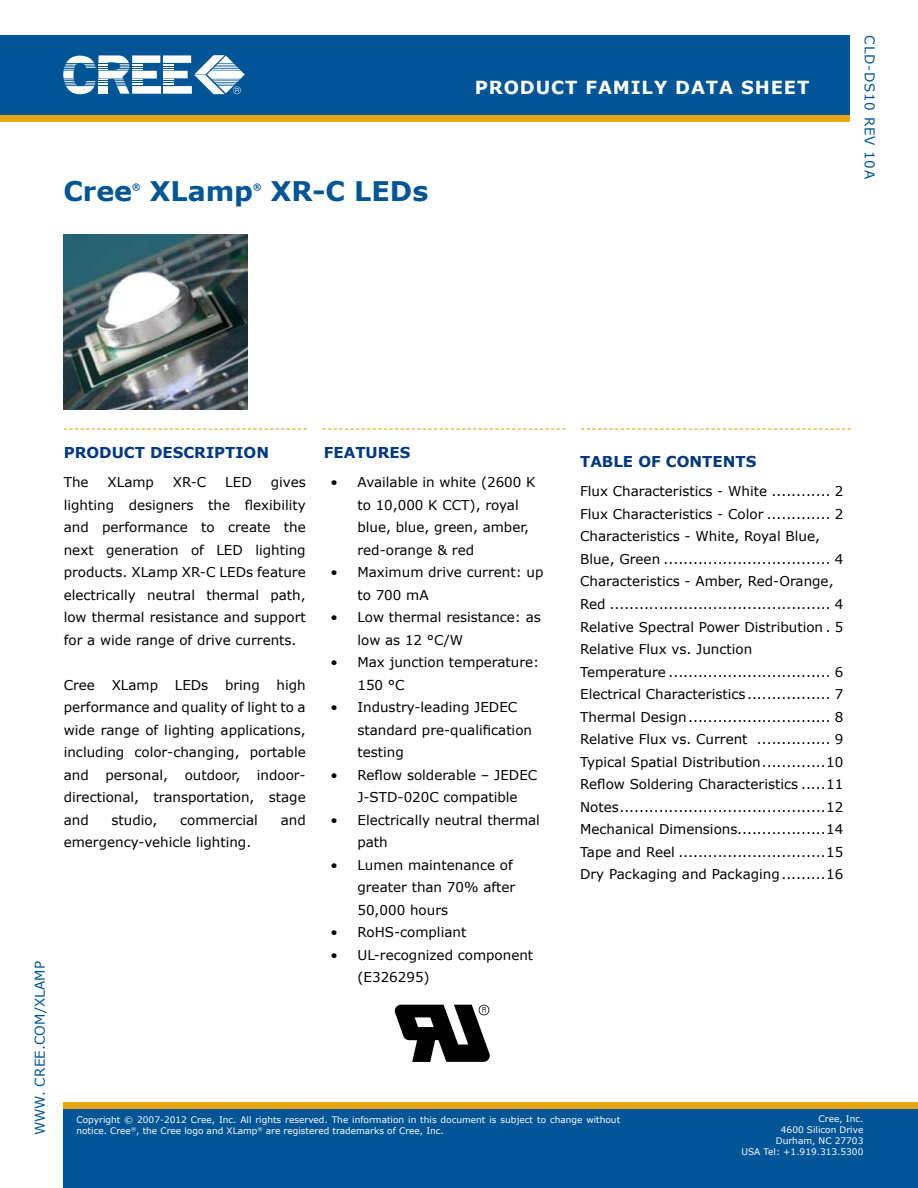
<style>
.page{position:relative;width:918px;height:1188px;background:#fff}
.page>*{position:absolute;margin:0;border:0;box-sizing:border-box;transform-origin:0 0}
.t1{font:700 27px "Verdana";color:#005596}
.t2{font:700 18px "Verdana";letter-spacing:.05em;color:#fff}
.t3{font:700 15px "Verdana";color:#003882}
.t4{font:13.5px/22.5px "Verdana";color:#000}
.t5{font:13.5px "Verdana";letter-spacing:.01em;color:#005596}
.t6{font:13.5px "Verdana";letter-spacing:.05em;color:#005596}
.t7{font:9px/10.8px "Verdana";color:#fff}
.t8{font:700 8.7px "Verdana";color:#005596}
</style>
<div class="page">
<div style="left:63px;top:1108px;width:855px;height:80px;background:#005596"></div>
<div style="left:0;top:115px;width:850px;height:7px;background:#e7a614"></div>
<div style="left:0;top:35px;width:850px;height:80px;background:#005596"></div>
<svg style="left:63px;top:55px;width:182px;height:39px"></svg>
<svg style="left:64px;top:428px;width:243px;height:2px"></svg>
<svg style="left:322px;top:428px;width:244px;height:2px"></svg>
<svg style="left:581px;top:428px;width:270px;height:2px"></svg>
<svg style="left:395px;top:1005px;width:95px;height:57px"></svg>
<div style="left:63px;top:1102px;width:855px;height:6px;background:#e7a614"></div>
<img style="left:63px;top:234px;width:185px;height:176px">
<h1 class="t1" style="left:63px;top:174px;width:70px">CREE</h1>
<p class="t8" style="left:132px;top:181px;width:10px">®</p>
<h1 class="t1" style="left:150px;top:174px;width:105px">XLAMP</h1>
<p class="t8" style="left:253px;top:181px;width:10px">®</p>
<h1 class="t1" style="left:271px;top:174px;width:103px">XR-C LED</h1>
<h1 class="t1" style="left:412px;top:174px;width:18px">S</h1>
<h2 class="t2" style="left:475px;top:76px;width:336px">PRODUCT FAMILY DATA SHEET</h2>
<p class="t6" style="left:878px;top:35px;width:145px;rotate:90deg">CLD-DS10 Rev 10a</p>
<p class="t5" style="left:31px;top:1135px;width:176px;rotate:-90deg">www. cree.com/Xlamp</p>
<p class="t3" style="left:64px;top:443px;width:207px">PRODUCT DESCRIPTION</p>
<p class="t4" style="left:64px;top:471px;width:26px">The</p>
<p class="t4" style="left:108px;top:471px;width:48px">XLamp</p>
<p class="t4" style="left:173px;top:471px;width:35px">XR-C</p>
<p class="t4" style="left:225px;top:471px;width:28px">LED</p>
<p class="t4" style="left:64px;top:471px;width:244px;text-align:justify;text-indent:207px">gives lighting designers the flexibility and performance to create the next generation of LED lighting products. XLamp XR-C LEDs feature electrically neutral thermal path, low thermal resistance and support for a wide range of drive currents.</p>
<p class="t4" style="left:64px;top:673px;width:244px;text-align:justify">Cree XLamp LEDs bring high performance and quality of light to a wide range of lighting applications, including color-changing, portable and personal, outdoor, indoor&shy;directional, transportation, stage and</p>
<p class="t4" style="left:112px;top:808px;width:47px">studio,</p>
<p class="t4" style="left:180px;top:808px;width:79px">commercial</p>
<p class="t4" style="left:281px;top:808px;width:27px">and</p>
<p class="t4" style="left:64px;top:831px;width:189px">emergency-vehicle lighting.</p>
<p class="t3" style="left:324px;top:443px;width:12px">FEATURES</p>
<p class="t4" style="left:357px;top:471px;width:180px;text-indent:-27px">• Available in white (2600 K to 10,000 K CCT), royal blue, blue, green, amber, red‑orange &amp; red</p>
<p class="t4" style="left:357px;top:561px;width:188px;text-indent:-27px">• Maximum drive current: up to 700 mA</p>
<p class="t4" style="left:357px;top:606px;width:185px;text-indent:-27px">• Low thermal resistance: as low as 12 °C/W</p>
<p class="t4" style="left:357px;top:651px;width:183px;text-indent:-27px">• Max junction temperature:<br>150 °C</p>
<p class="t4" style="left:357px;top:696px;width:176px;text-indent:-27px">• Industry-leading JEDEC standard pre-qualification testing</p>
<p class="t4" style="left:330px;top:763px;width:208px;text-align:center">• Reflow solderable – JEDEC<br>J‑STD‑020C compatible</p>
<p class="t4" style="left:357px;top:808px;width:184px;text-indent:-27px">• Electrically neutral thermal path</p>
<p class="t4" style="left:357px;top:853px;width:159px;text-indent:-27px">• Lumen maintenance of greater than 70% after<br>50,000 hours</p>
<p class="t4" style="left:330px;top:921px;width:137px">• RoHS‑compliant</p>
<p class="t4" style="left:357px;top:943px;width:177px;text-indent:-27px">• UL-recognized component (E326295)</p>
<p class="t3" style="left:580px;top:452px;width:178px">TABLE OF CONTENTS</p>
<p class="t4" style="left:580px;top:480px;width:265px">Flux Characteristics - White ............ 2<br>Flux Characteristics - Color ............. 2<br>Characteristics - White, Royal Blue, Blue, Green .................................. 4<br>Characteristics - Amber, Red-Orange, Red ............................................. 4<br>Relative Spectral Power Distribution . 5<br>Relative Flux vs. Junction<br>Temperature ................................. 6<br>Electrical Characteristics................. 7<br>Thermal Design............................. 8<br>Relative Flux vs. Current ............... 9<br>Typical Spatial Distribution.............10<br>Reflow Soldering Characteristics .....11<br>Notes..........................................12<br>Mechanical Dimensions..................14<br>Tape and Reel ..............................15<br>Dry Packaging and Packaging.........16</p>
<p class="t7" style="left:76px;top:1114px;width:545px">Copyright © 2007-2012 Cree, Inc. All rights reserved. The information in this document is subject to change without notice. Cree<sup>®</sup>, the Cree logo and XLamp<sup>®</sup> are registered trademarks of Cree, Inc.</p>
<p class="t7" style="left:742px;top:1113px;width:123px;text-align:right">Cree, Inc.<br>4600 Silicon Drive<br>Durham, NC 27703<br>USA Tel: +1.919.313.5300</p>
</div>
